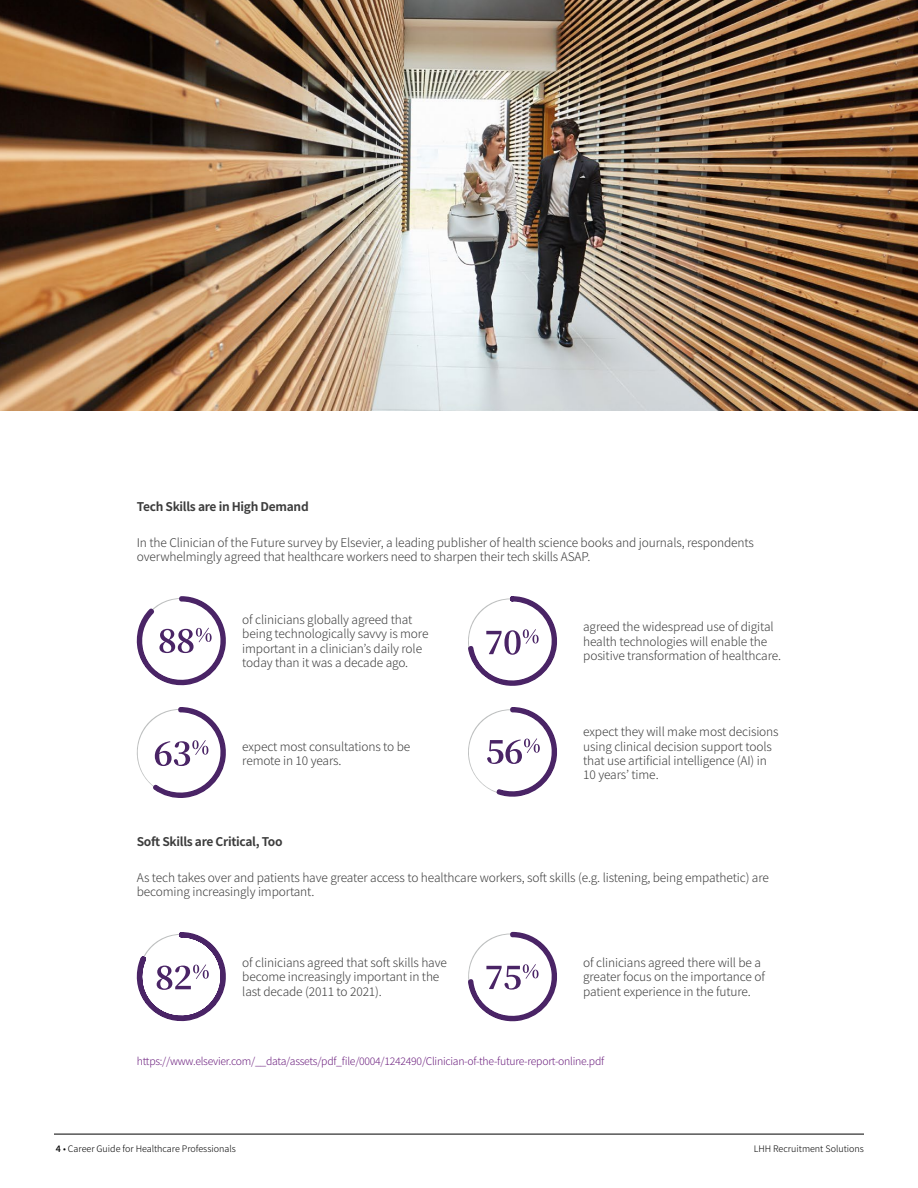
<style>
.page{position:relative;width:918px;height:1188px;background:#fff}
.page>*{position:absolute;margin:0;border:0;box-sizing:border-box;transform-origin:0 0}
.t1{font:300 12px/14.4px "Noto Sans JP";letter-spacing:-.01em;color:#3d3d3d}
.t2{font:700 12px "Noto Sans JP";letter-spacing:-.025em;color:#3d3d3d}
.t3{font:300 10.5px "Noto Sans JP";letter-spacing:-.025em;color:#6e2280}
.t4{font:300 9px "Noto Sans JP";color:#000}
.s1{font-weight:500}
</style>
<div class="page">
<hr style="left:54px;top:1134px;width:810px;height:1px;background:#000">
<svg style="left:136px;top:596px;width:90px;height:90px"></svg>
<svg style="left:468px;top:596px;width:89px;height:90px"></svg>
<svg style="left:136px;top:707px;width:90px;height:91px"></svg>
<svg style="left:468px;top:707px;width:89px;height:90px"></svg>
<svg style="left:468px;top:931px;width:89px;height:91px"></svg>
<svg style="left:136px;top:932px;width:90px;height:90px"></svg>
<img style="left:0;top:0;width:918px;height:410px">
<p class="t2" style="left:137px;top:500px;width:173px">Tech Skills are in High Demand</p>
<p class="t1" style="left:137px;top:535px;width:619px">In the Clinician of the Future survey by Elsevier, a leading publisher of health science books and journals, respondents overwhelmingly agreed that healthcare workers need to sharpen their tech skills ASAP.</p>
<p class="t1" style="left:242px;top:613px;width:188px">of clinicians globally agreed that being technologically savvy is more important in a clinician’s daily role today than it was a decade ago.</p>
<p class="t1" style="left:583px;top:620px;width:199px">agreed the widespread use of digital health technologies will enable the positive transformation of healthcare.</p>
<p class="t1" style="left:242px;top:739px;width:170px">expect most consultations to be remote in 10 years.</p>
<p class="t1" style="left:583px;top:725px;width:197px">expect they will make most decisions using clinical decision support tools that use artificial intelligence (AI) in 10 years’ time.</p>
<p class="t2" style="left:137px;top:835px;width:147px">Soft Skills are Critical, Too</p>
<p class="t1" style="left:137px;top:871px;width:634px">As tech takes over and patients have greater access to healthcare workers, soft skills (e.g. listening, being empathetic) are becoming increasingly important.</p>
<p class="t1" style="left:242px;top:956px;width:206px">of clinicians agreed that soft skills have become increasingly important in the last decade (2011 to 2021).</p>
<p class="t1" style="left:583px;top:956px;width:183px">of clinicians agreed there will be a greater focus on the importance of patient experience in the future.</p>
<p class="t3" style="left:137px;top:1055px;width:469px">https://www.elsevier.com/__data/assets/pdf_file/0004/1242490/Clinician-of-the-future-report-online.pdf</p>
<p class="t4" style="left:56px;top:1144px;width:181px"><span class="s1">4</span> • Career Guide for Healthcare Professionals</p>
<p class="t4" style="left:754px;top:1144px;width:112px">LHH Recruitment Solutions</p>
</div>
